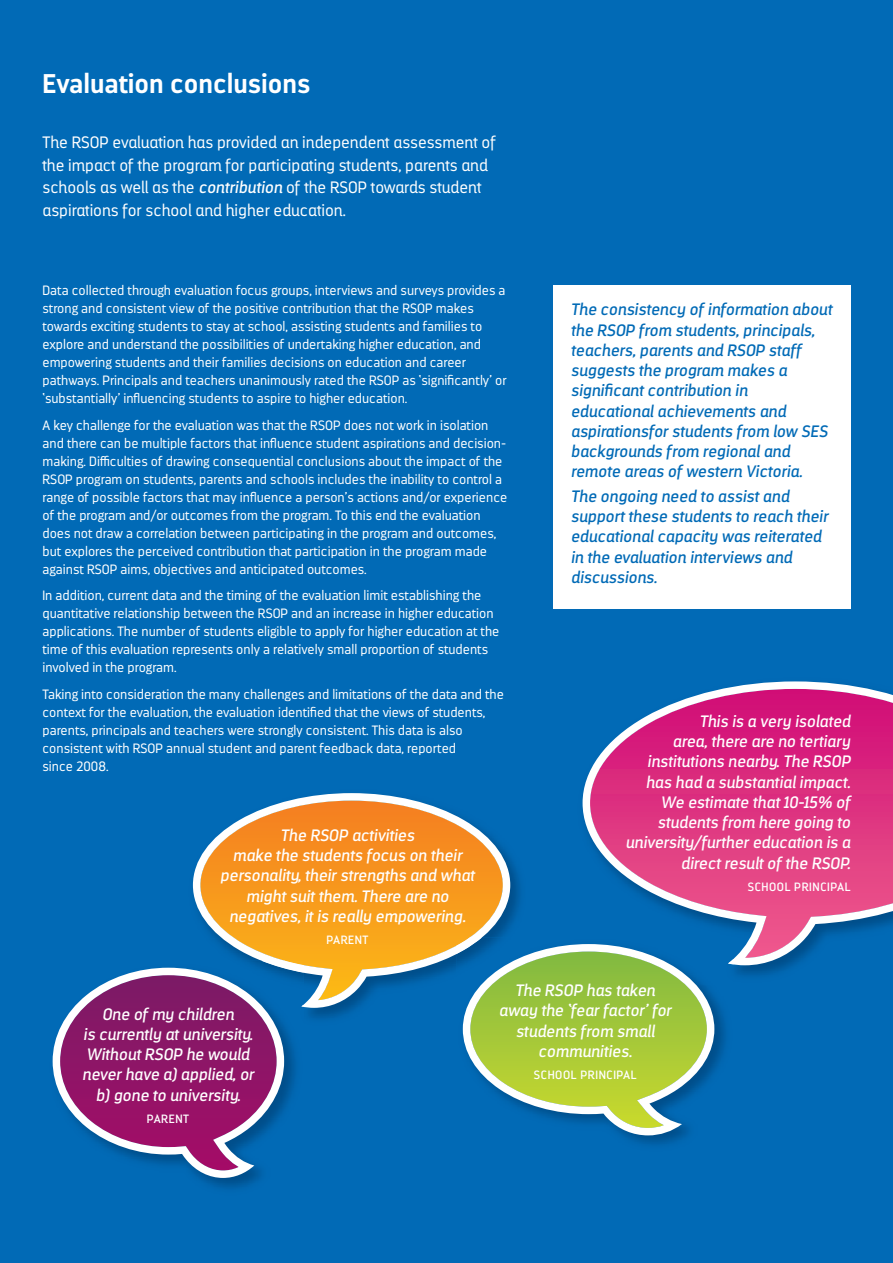
<style>
.page{position:relative;width:893px;height:1263px;background:#fff}
.page>*{position:absolute;margin:0;border:0;box-sizing:border-box;transform-origin:0 0}
.t1{font:700 27px "Darwin";color:#fff}
.t2{font:italic 16.5px/20.2px "Darwin Alt";color:#fff;text-align:center}
.t3{font:italic 16.5px/20.2px "Darwin Alt";color:#016ab6}
.t4{font:300 16.5px/22.5px "Darwin Alt";color:#fff}
.t5{font:300 13.5px/18px "Darwin";color:#fff}
.t6{font:12px "Darwin Alt";letter-spacing:.05em;color:#fff}
.s1{font-weight:400;font-style:italic}
</style>
<div class="page">
<div style="left:0;top:0;width:893px;height:1262px;background:#016ab6"></div>
<div style="left:553px;top:285px;width:297px;height:323px;background:#fff"></div>
<img style="left:192px;top:858px;width:329px;height:161px">
<svg style="left:193px;top:793px;width:317px;height:215px"></svg>
<img style="left:52px;top:961px;width:252px;height:228px">
<img style="left:261px;top:961px;width:43px;height:12px">
<svg style="left:53px;top:968px;width:231px;height:210px"></svg>
<img style="left:582px;top:796px;width:212px;height:180px">
<svg style="left:583px;top:681px;width:310px;height:284px"></svg>
<img style="left:462px;top:997px;width:264px;height:148px">
<img style="left:456px;top:937px;width:65px;height:90px">
<img style="left:456px;top:937px;width:26px;height:17px">
<img style="left:582px;top:937px;width:152px;height:39px">
<svg style="left:728px;top:959px;width:6px;height:5px"></svg>
<svg style="left:463px;top:944px;width:251px;height:191px"></svg>
<h1 class="t1" style="left:43px;top:72px;width:269px">Evaluation conclusions</h1>
<p class="t4" style="left:43px;top:132px;width:455px">The RSOP evaluation has provided an independent assessment of the impact of the program for participating students, parents and schools as well as the <span class="s1">contribution</span> of the RSOP towards student aspirations for school and higher education.</p>
<p class="t5" style="left:43px;top:282px;width:466px">Data collected through evaluation focus groups, interviews and surveys provides a strong and consistent view of the positive contribution that the RSOP makes towards exciting students to stay at school, assisting students and families to explore and understand the possibilities of undertaking higher education, and empowering students and their families decisions on education and career pathways. Principals and teachers unanimously rated the RSOP as ‘significantly’ or ‘substantially’ influencing students to aspire to higher education.</p>
<p class="t5" style="left:43px;top:417px;width:466px">A key challenge for the evaluation was that the RSOP does not work in isolation and there can be multiple factors that influence student aspirations and decision&shy;making. Difficulties of drawing consequential conclusions about the impact of the RSOP program on students, parents and schools includes the inability to control a range of possible factors that may influence a person’s actions and/or experience of the program and/or outcomes from the program. To this end the evaluation does not draw a correlation between participating in the program and outcomes, but explores the perceived contribution that participation in the program made against RSOP aims, objectives and anticipated outcomes.</p>
<p class="t5" style="left:43px;top:587px;width:458px">In addition, current data and the timing of the evaluation limit establishing the quantitative relationship between the RSOP and an increase in higher education applications. The number of students eligible to apply for higher education at the time of this evaluation represents only a relatively small proportion of students involved in the program.</p>
<p class="t5" style="left:43px;top:686px;width:463px">Taking into consideration the many challenges and limitations of the data and the context for the evaluation, the evaluation identified that the views of students, parents, principals and teachers were strongly consistent. This data is also consistent with RSOP annual student and parent feedback data, reported<br>since 2008.</p>
<p class="t2" style="left:220px;top:826px;width:256px">The RSOP activities<br>make the students focus on their personality, their strengths and what might suit them. There are no negatives, it is really empowering.</p>
<p class="t6" style="left:326px;top:935px;width:44px">PARENT</p>
<p class="t3" style="left:571px;top:300px;width:263px">The consistency of information about the RSOP from students, principals, teachers, parents and RSOP staff suggests the program makes a significant contribution in educational achievements and aspirationsfor students from low SES backgrounds from regional and remote areas of western Victoria.</p>
<p class="t3" style="left:571px;top:487px;width:259px">The ongoing need to assist and support these students to reach their educational capacity was reiterated in the evaluation interviews and discussions.</p>
<p class="t2" style="left:625px;top:712px;width:227px;text-align:right">This is a very isolated<br>area, there are no tertiary institutions nearby. The RSOP has had a substantial impact.<br>We estimate that 10-15% of students from here going to university/further education is a direct result of the RSOP.</p>
<p class="t6" style="left:747px;top:881px;width:105px">SCHOOL PRINCIPAL</p>
<p class="t2" style="left:82px;top:1004px;width:173px">One of my children<br>is currently at university.<br>Without RSOP he would never have a) applied, or b) gone to university.</p>
<p class="t6" style="left:147px;top:1113px;width:44px">PARENT</p>
<p class="t2" style="left:499px;top:981px;width:174px">The RSOP has taken away the ‘fear factor’ for students from small communities.</p>
<p class="t6" style="left:534px;top:1070px;width:105px">SCHOOL PRINCIPAL</p>
</div>
